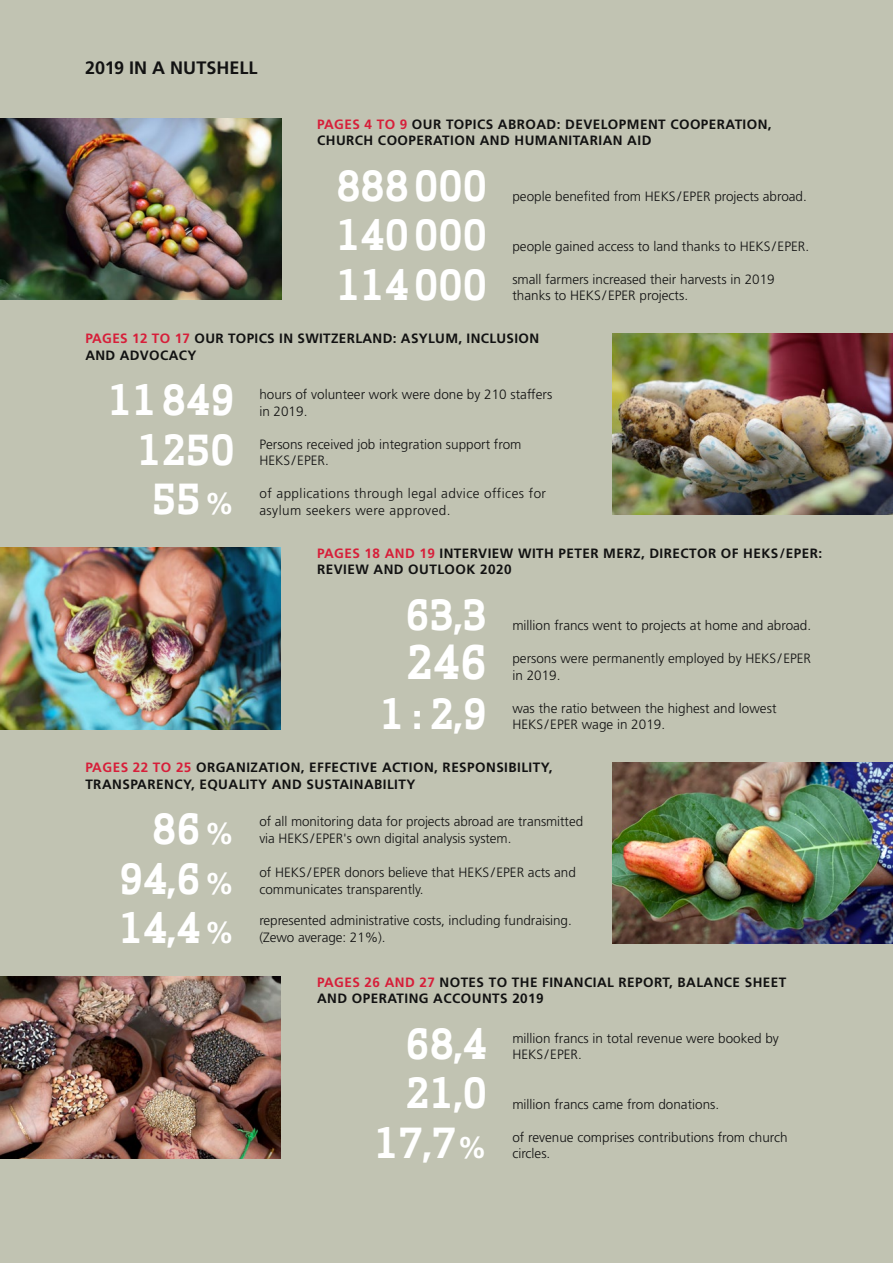
<style>
.page{position:relative;width:893px;height:1263px;background:#c1c3b2}
.page>*{position:absolute;margin:0;border:0;box-sizing:border-box;transform-origin:0 0}
.t1{font:700 45px "Apex Serif";color:#fff}
.t2{font:700 40.5px/49.5px "Apex Serif";color:#fff;text-align:right}
.t3{font:700 18px "Frutiger LT";color:#121212}
.t4{font:300 13.5px/16.5px "Frutiger LT";color:#121212}
.t5{font:700 13.5px/16.5px "Frutiger LT";letter-spacing:.035em;color:#121212}
.t6{font:300 13.5px/16.5px "Frutiger LT";letter-spacing:.035em;color:#121212}
.s1{color:#d71e39}
.s2{font-family:"Frutiger LT";font-size:30px}
</style>
<div class="page">
<img style="left:0;top:119px;width:281px;height:181px">
<img style="left:612px;top:333px;width:281px;height:182px">
<img style="left:0;top:548px;width:281px;height:181px">
<img style="left:612px;top:762px;width:281px;height:182px">
<img style="left:0;top:977px;width:281px;height:181px">
<h3 class="t3" style="left:85px;top:57px;width:174px">2019 IN A NUTSHELL</h3>
<p class="t5" style="left:317px;top:116px;width:456px"><span class="s1">PAGES 4 TO 9</span> OUR TOPICS ABROAD: DEVELOPMENT COOPERATION,<br>CHURCH COOPERATION AND HUMANITARIAN AID</p>
<h2 class="t2" style="left:336px;top:161px;width:152px;text-align:justify">888000<br>140000<br>114000</h2>
<p class="t4" style="left:512px;top:188px;width:296px">people benefited from HEKS /EPER projects abroad.</p>
<p class="t4" style="left:512px;top:238px;width:298px">people gained access to land thanks to HEKS/ EPER.</p>
<p class="t4" style="left:512px;top:271px;width:264px">small farmers increased their harvests in 2019 thanks to HEKS/EPER projects.</p>
<p class="t5" style="left:85px;top:330px;width:455px"><span class="s1">PAGES 12 TO 17</span> OUR TOPICS IN SWITZERLAND: ASYLUM, INCLUSION<br>AND ADVOCACY</p>
<h2 class="t2" style="left:108px;top:375px;width:128px">11849<br>1250<br>55<span class="s2">%</span></h2>
<p class="t4" style="left:259px;top:386px;width:294px">hours of volunteer work were done by 210 staffers in 2019.</p>
<p class="t4" style="left:259px;top:436px;width:264px">Persons received job integration support from<br>HEKS/EPER.</p>
<p class="t6" style="left:259px;top:485px;width:288px">of applications through legal advice offices for asylum seekers were approved.</p>
<p class="t5" style="left:317px;top:545px;width:507px"><span class="s1">PAGES 18 AND 19</span> INTERVIEW WITH PETER MERZ, DIRECTOR OF HEKS/EPER:<br>REVIEW AND OUTLOOK 2020</p>
<h2 class="t2" style="left:405px;top:590px;width:83px">63,3</h2>
<h1 class="t1" style="left:406px;top:634px;width:82px">246</h1>
<h2 class="t2" style="left:380px;top:689px;width:108px">1 : 2,9</h2>
<p class="t4" style="left:512px;top:617px;width:300px">million francs went to projects at home and abroad.</p>
<p class="t4" style="left:512px;top:650px;width:300px">persons were permanently employed by HEKS/ EPER in 2019.</p>
<p class="t4" style="left:512px;top:700px;width:266px">was the ratio between the highest and lowest<br>HEKS /EPER wage in 2019.</p>
<p class="t5" style="left:85px;top:759px;width:469px"><span class="s1">PAGES 22 TO 25</span> ORGANIZATION, EFFECTIVE ACTION, RESPONSIBILITY,<br>TRANSPARENCY, EQUALITY AND SUSTAINABILITY</p>
<h2 class="t2" style="left:152px;top:804px;width:84px">86<span class="s2">%</span></h2>
<h2 class="t2" style="left:119px;top:854px;width:117px">94,6<span class="s2">%</span></h2>
<h2 class="t2" style="left:119px;top:903px;width:117px">14,4<span class="s2">%</span></h2>
<p class="t4" style="left:259px;top:814px;width:325px">of all monitoring data for projects abroad are transmitted via HEKS/ EPER's own digital analysis system.</p>
<p class="t4" style="left:259px;top:865px;width:318px">of HEKS /EPER donors believe that HEKS /EPER acts and communicates transparently.</p>
<p class="t4" style="left:259px;top:912px;width:314px">represented administrative costs, including fundraising. (Zewo average: 21%).</p>
<p class="t5" style="left:317px;top:974px;width:471px"><span class="s1">PAGES 26 AND 27</span> NOTES TO THE FINANCIAL REPORT, BALANCE SHEET<br>AND OPERATING ACCOUNTS 2019</p>
<h2 class="t2" style="left:375px;top:1019px;width:114px">68,4<br>21,0<br>17,7<span class="s2">%</span></h2>
<p class="t4" style="left:512px;top:1030px;width:268px">million francs in total revenue were booked by<br>HEKS /EPER.</p>
<p class="t4" style="left:512px;top:1096px;width:208px">million francs came from donations.</p>
<p class="t4" style="left:512px;top:1129px;width:277px">of revenue comprises contributions from church circles.</p>
</div>
